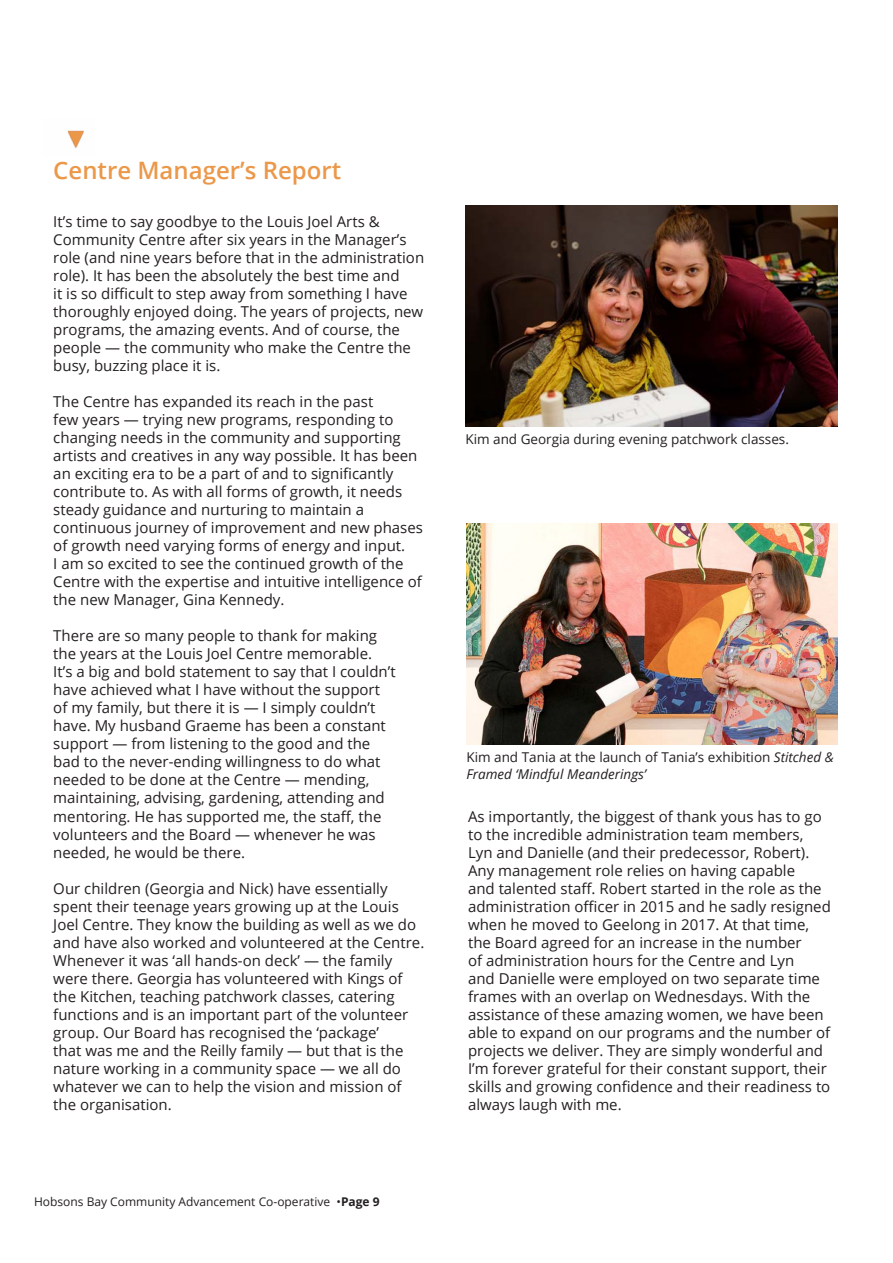
<style>
.page{position:relative;width:893px;height:1263px;background:#fff}
.page>*{position:absolute;margin:0;border:0;box-sizing:border-box;transform-origin:0 0}
.Heading{font:600 24px "Open Sans";color:#eb984a}
.t1{font:15px/18px "Open Sans";color:#231f20}
.t2{font:13.5px/16.2px "Open Sans";color:#231f20}
.t3{font:12px "Open Sans";color:#231f20}
.s1{font-weight:700}
.s2{font-style:italic}
</style>
<div class="page">
<img style="left:466px;top:524px;width:372px;height:220px">
<img style="left:465px;top:206px;width:372px;height:220px">
<img style="left:67px;top:130px;width:17px;height:18px">
<p class="Heading" style="left:53px;top:153px;width:289px">Centre Manager’s Report</p>
<p class="t1" style="left:53px;top:213px;width:372px">It’s time to say goodbye to the Louis Joel Arts &amp; Community Centre after six years in the Manager’s role (and nine years before that in the administration role). It has been the absolutely the best time and<br>it is so difficult to step away from something I have thoroughly enjoyed doing. The years of projects, new programs, the amazing events. And of course, the people — the community who make the Centre the busy, buzzing place it is.</p>
<p class="t1" style="left:53px;top:393px;width:371px">The Centre has expanded its reach in the past<br>few years — trying new programs, responding to changing needs in the community and supporting artists and creatives in any way possible. It has been an exciting era to be a part of and to significantly contribute to. As with all forms of growth, it needs steady guidance and nurturing to maintain a continuous journey of improvement and new phases of growth need varying forms of energy and input.<br>I am so excited to see the continued growth of the Centre with the expertise and intuitive intelligence of the new Manager, Gina Kennedy.</p>
<p class="t1" style="left:53px;top:627px;width:344px">There are so many people to thank for making the years at the Louis Joel Centre memorable.<br>It’s a big and bold statement to say that I couldn’t have achieved what I have without the support of my family, but there it is — I simply couldn’t have. My husband Graeme has been a constant support — from listening to the good and the bad to the never-ending willingness to do what needed to be done at the Centre — mending, maintaining, advising, gardening, attending and mentoring. He has supported me, the staff, the volunteers and the Board — whenever he was needed, he would be there.</p>
<p class="t1" style="left:53px;top:879px;width:372px">Our children (Georgia and Nick) have essentially spent their teenage years growing up at the Louis Joel Centre. They know the building as well as we do and have also worked and volunteered at the Centre.<br>Whenever it was ‘all hands-on deck’ — the family were there. Georgia has volunteered with Kings of the Kitchen, teaching patchwork classes, catering functions and is an important part of the volunteer group. Our Board has recognised the ‘package’<br>that was me and the Reilly family — but that is the nature working in a community space — we all do whatever we can to help the vision and mission of the organisation.</p>
<p class="t3" style="left:34px;top:1194px;width:347px">Hobsons Bay Community Advancement Co-operative •<span class="s1">Page 9</span></p>
<p class="t2" style="left:465px;top:430px;width:325px">Kim and Georgia during evening patchwork classes.</p>
<p class="t2" style="left:466px;top:749px;width:369px">Kim and Tania at the launch of Tania’s exhibition <span class="s2">Stitched &amp;<br>Framed ‘Mindful Meanderings’</span></p>
<p class="t1" style="left:468px;top:807px;width:364px">As importantly, the biggest of thank yous has to go to the incredible administration team members, Lyn and Danielle (and their predecessor, Robert).<br>Any management role relies on having capable<br>and talented staff. Robert started in the role as the administration officer in 2015 and he sadly resigned when he moved to Geelong in 2017. At that time, the Board agreed for an increase in the number<br>of administration hours for the Centre and Lyn<br>and Danielle were employed on two separate time frames with an overlap on Wednesdays. With the assistance of these amazing women, we have been able to expand on our programs and the number of projects we deliver. They are simply wonderful and I’m forever grateful for their constant support, their skills and growing confidence and their readiness to always laugh with me.</p>
</div>
